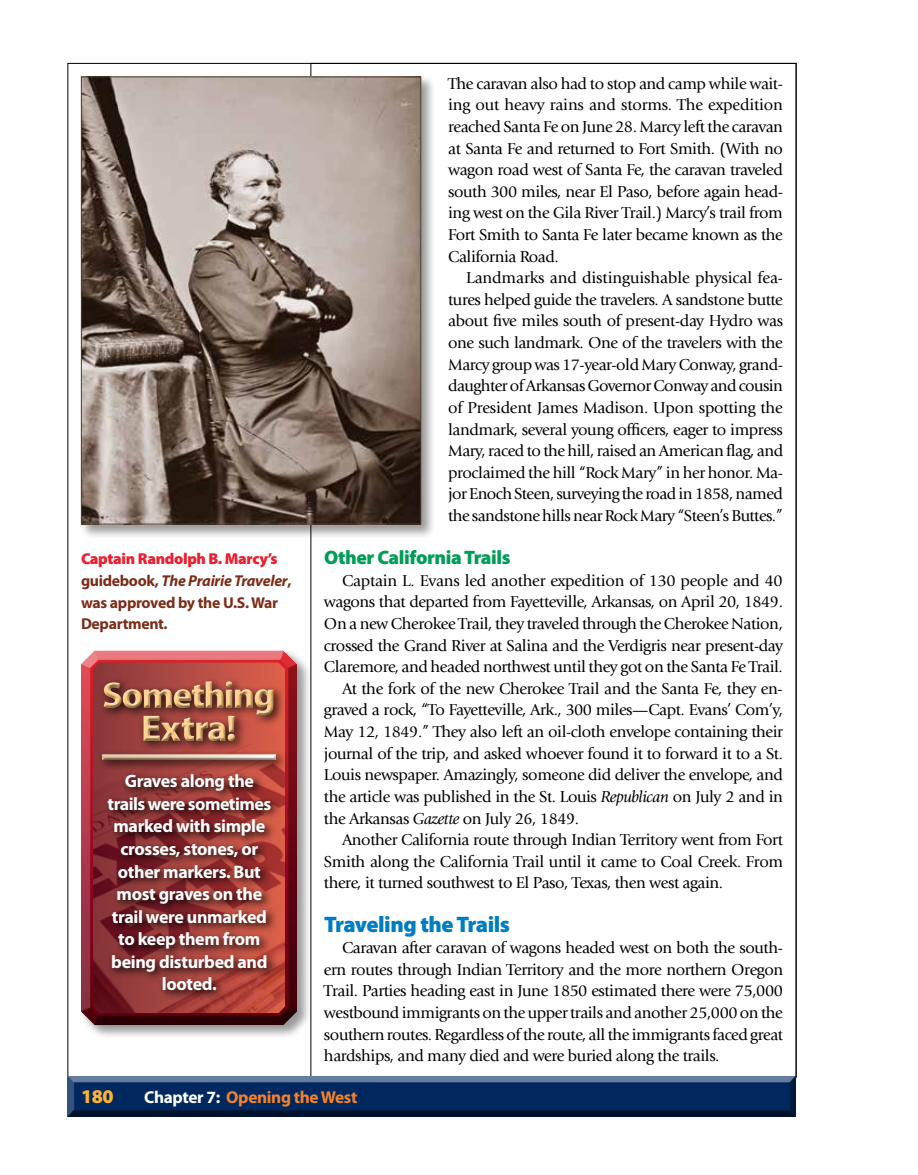
<style>
.page{position:relative;width:918px;height:1175px;background:#fff}
.page>*{position:absolute;margin:0;border:0;box-sizing:border-box;transform-origin:0 0}
.t1{font:900 37.5px/33px "Myriad Pro";letter-spacing:-.05em;color:#ffcf86;text-align:center}
.t2{font:900 22.5px "Myriad Pro";letter-spacing:-.02em;color:#007cc3}
.t3{font:900 19.5px "Myriad Pro";letter-spacing:-.02em;color:#009d57}
.t4{font:900 19.5px "Myriad Pro";color:#fcb333}
.t5{font:700 18px/22.5px "Myriad Pro";letter-spacing:-.02em;color:#fff;text-align:center}
.t6{font:700 17.25px "Myriad Pro";letter-spacing:-.02em;color:#f5822b}
.t7{font:16.5px/21.6px "Giovanni";letter-spacing:-.025em;color:#000;text-align:justify}
.t8{font:700 15.75px/21.6px "Myriad Pro";letter-spacing:-.02em;color:#7b2d19}
.s1{font-weight:900;color:#ed1c2e}
.s2{font-style:italic}
.s3{color:#fff}
</style>
<div class="page">
<div style="left:66px;top:1074px;width:732px;height:43px;background:#000;opacity:.75"></div>
<div style="left:79px;top:648px;width:232px;height:391px;background:#000;opacity:.4"></div>
<div style="left:80px;top:649px;width:218px;height:363px;background:#fff;opacity:.75"></div>
<div style="left:80px;top:662px;width:218px;height:365px;background:#000;opacity:.75"></div>
<div style="left:97px;top:676px;width:190px;height:95px;background:#000;opacity:.75"></div>
<div style="left:98px;top:678px;width:182px;height:83px;background:#fff;opacity:.75"></div>
<div style="left:98px;top:680px;width:182px;height:84px;background:#000;opacity:.75"></div>
<svg style="left:104px;top:770px;width:177px;height:231px;background:#83302e"></svg>
<div style="left:79px;top:75px;width:357px;height:464px;background:#000;opacity:.4"></div>
<img style="left:83px;top:78px;width:336px;height:444px">
<div style="left:81px;top:76px;width:340px;height:448px;border:1px solid #4f3e2e"></div>
<p class="t8" style="left:81px;top:548px;width:212px"><span class="s1">Captain Randolph B. Marcy’s </span>guidebook, <span class="s2">The Prairie Traveler</span>, was approved by the U.S. War<br>Department.</p>
<h1 class="t1" style="left:102px;top:677px;width:175px">Something<br>Extra!</h1>
<p class="t5" style="left:108px;top:769px;width:165px">Graves along the trails were sometimes marked with simple crosses, stones, or other markers. But most graves on the trail were unmarked to keep them from being disturbed and looted.</p>
<p class="t7" style="left:448px;top:73px;width:336px">The caravan also had to stop and camp while wait&shy;ing out heavy rains and storms. The expedition reached Santa Fe on June 28. Marcy left the caravan at Santa Fe and returned to Fort Smith. (With no wagon road west of Santa Fe, the caravan traveled south 300 miles, near El Paso, before again head&shy;ing west on the Gila River Trail.) Marcy’s trail from Fort Smith to Santa Fe later became known as the California Road.</p>
<p class="t7" style="left:448px;top:267px;width:337px;text-indent:18px">Landmarks and distinguishable physical fea&shy;tures helped guide the travelers. A sandstone butte about five miles south of present-day Hydro was one such landmark. One of the travelers with the Marcy group was 17-year-old Mary Conway, grand&shy;daughter of Arkansas Governor Conway and cousin of President James Madison. Upon spotting the landmark, several young officers, eager to impress Mary, raced to the hill, raised an American flag, and proclaimed the hill “Rock Mary” in her honor. Ma&shy;jor Enoch Steen, surveying the road in 1858, named the sandstone hills near Rock Mary “Steen’s Buttes.”</p>
<p class="t3" style="left:324px;top:544px;width:188px">Other California Trails</p>
<p class="t7" style="left:342px;top:570px;width:442px">Captain L. Evans led another expedition of 130 people and 40</p>
<p class="t7" style="left:324px;top:591px;width:460px">wagons that departed from Fayetteville, Arkansas, on April 20, 1849.</p>
<p class="t7" style="left:324px;top:613px;width:460px">On a new Cherokee Trail, they traveled through the Cherokee Nation,</p>
<p class="t7" style="left:324px;top:634px;width:460px">crossed the Grand River at Salina and the Verdigris near present-day</p>
<p class="t7" style="left:324px;top:656px;width:460px">Claremore, and headed northwest until they got on the Santa Fe Trail.</p>
<p class="t7" style="left:342px;top:678px;width:442px">At the fork of the new Cherokee Trail and the Santa Fe, they en-</p>
<p class="t7" style="left:324px;top:699px;width:460px">graved a rock, “To Fayetteville, Ark., 300 miles—Capt. Evans’ Com’y,</p>
<p class="t7" style="left:324px;top:721px;width:460px">May 12, 1849.” They also left an oil-cloth envelope containing their</p>
<p class="t7" style="left:324px;top:742px;width:460px">journal of the trip, and asked whoever found it to forward it to a St.</p>
<p class="t7" style="left:324px;top:764px;width:460px">Louis newspaper. Amazingly, someone did deliver the envelope, and</p>
<p class="t7" style="left:324px;top:786px;width:460px">the article was published in the St. Louis <span class="s2">Republican</span> on July 2 and in</p>
<p class="t7" style="left:324px;top:807px;width:257px">the Arkansas <span class="s2">Gazette</span> on July 26, 1849.</p>
<p class="t7" style="left:342px;top:829px;width:442px">Another California route through Indian Territory went from Fort</p>
<p class="t7" style="left:324px;top:850px;width:461px">Smith along the California Trail until it came to Coal Creek. From</p>
<p class="t7" style="left:324px;top:872px;width:401px">there, it turned southwest to El Paso, Texas, then west again.</p>
<h2 class="t2" style="left:324px;top:909px;width:188px">Traveling the Trails</h2>
<p class="t7" style="left:324px;top:937px;width:461px;text-indent:18px">Caravan after caravan of wagons headed west on both the south&shy;ern routes through Indian Territory and the more northern Oregon Trail. Parties heading east in June 1850 estimated there were 75,000 westbound immigrants on the upper trails and another 25,000 on the southern routes. Regardless of the route, all the immigrants faced great hardships, and many died and were buried along the trails.</p>
<p class="t4" style="left:81px;top:1083px;width:34px">180</p>
<p class="t6" style="left:144px;top:1085px;width:215px"><span class="s3">Chapter 7:</span> Opening the West</p>
</div>
